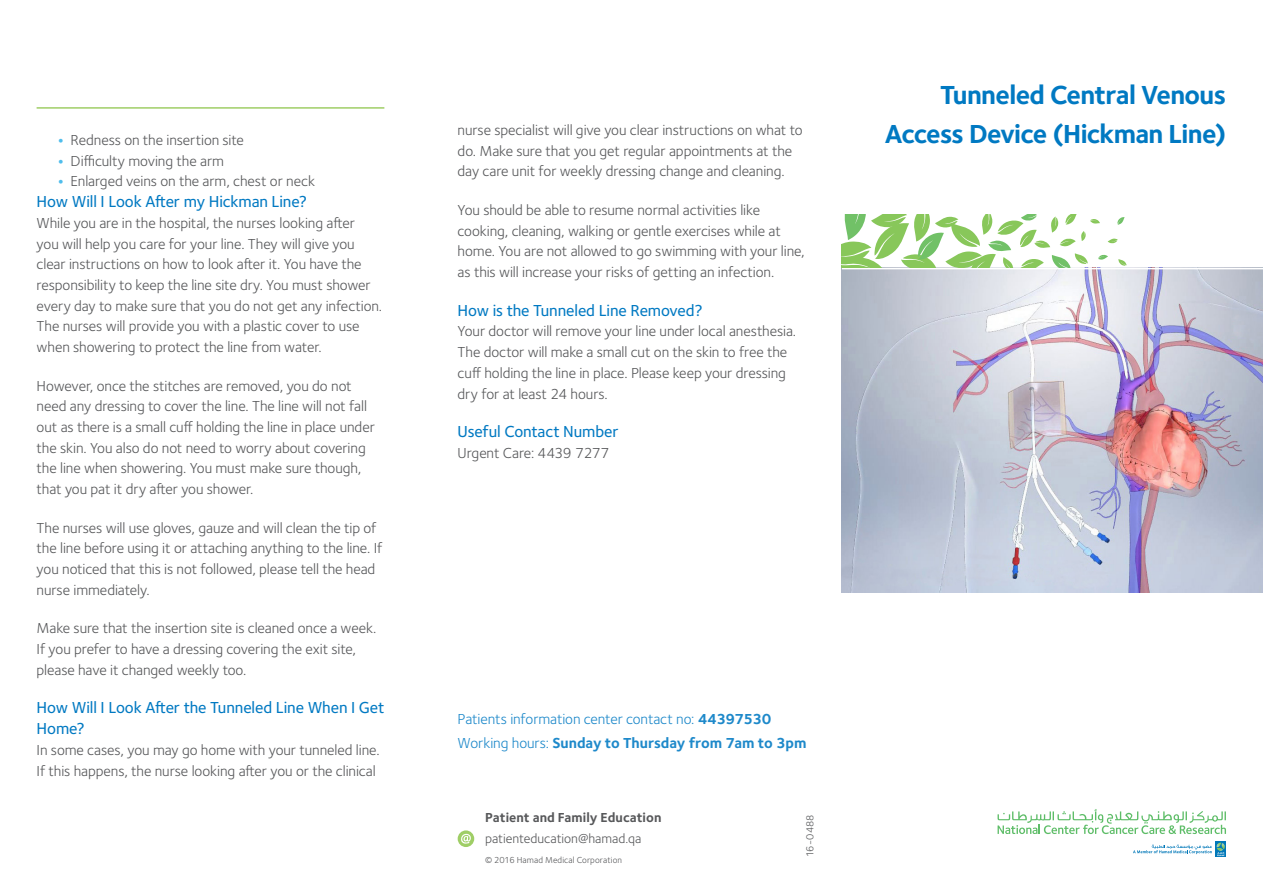
<style>
.page{position:relative;width:1263px;height:893px;background:#fff}
.page>*{position:absolute;margin:0;border:0;box-sizing:border-box;transform-origin:0 0}
.Cover_-_Doc__Title{font:700 27px/39px "Foundry Sterling";letter-spacing:-.025em;color:#0079c2;text-align:right}
.Inner_-_Body{font:500 16.5px/20.7px "Foundry Sterling";letter-spacing:-.005em;color:#0079c2}
.Inner_-_Body-2{font:15px/20.7px "Foundry Sterling";letter-spacing:-.005em;color:#57585a}
.Inner_-_Body-3{font:15px "Foundry Sterling";letter-spacing:-.01em;color:#1e89ca}
.Inner_-_Body-4{font:700 15px "Foundry Sterling";letter-spacing:-.005em;color:#1e89ca}
.Inner_-_Body-5{font:700 13.5px "Foundry Sterling";letter-spacing:.005em;color:#57585a}
.Inner_-_Body-6{font:13.5px "Foundry Sterling";letter-spacing:-.005em;color:#57585a}
.Inner_-_Body-7{font:10.5px "Foundry Sterling";letter-spacing:.005em;color:#57585a}
.Inner_-_Body-8{font:9px "Foundry Sterling";letter-spacing:.01em;color:#57585a}
.s1{font-weight:800;color:#4fbdec}
.s2{font-weight:700}
.s3{font-weight:400}
</style>
<div class="page">
<img style="left:842px;top:269px;width:421px;height:324px">
<hr style="left:37px;top:107px;width:347px;height:2px;background:#9fce66">
<div style="left:458px;top:830px;width:16px;height:17px;background:#9fce66;border-radius:50%"></div>
<svg style="left:461px;top:833px;width:10px;height:11px"></svg>
<svg style="left:842px;top:214px;width:285px;height:54px"></svg>
<svg style="left:1215px;top:841px;width:11px;height:16px"></svg>
<svg style="left:1133px;top:843px;width:92px;height:13px"></svg>
<svg style="left:997px;top:809px;width:229px;height:25px"></svg>
<p class="Inner_-_Body-2" style="left:58px;top:130px;width:188px"><span class="s1">•</span> Redness on the insertion site</p>
<p class="Inner_-_Body-2" style="left:58px;top:150px;width:168px"><span class="s1">•</span> Difficulty moving the arm</p>
<p class="Inner_-_Body-2" style="left:58px;top:171px;width:259px"><span class="s1">•</span> Enlarged veins on the arm, chest or neck</p>
<p class="Inner_-_Body" style="left:37px;top:191px;width:272px">How Will I Look After my Hickman Line?</p>
<p class="Inner_-_Body-2" style="left:37px;top:213px;width:347px">While you are in the hospital, the nurses looking after<br>you will help you care for your line. They will give you clear instructions on how to look after it. You have the responsibility to keep the line site dry. You must shower every day to make sure that you do not get any infection.<br>The nurses will provide you with a plastic cover to use when showering to protect the line from water.</p>
<p class="Inner_-_Body-2" style="left:37px;top:375px;width:340px">However, once the stitches are removed, you do not need any dressing to cover the line. The line will not fall out as there is a small cuff holding the line in place under the skin. You also do not need to worry about covering the line when showering. You must make sure though, that you pat it dry after you shower.</p>
<p class="Inner_-_Body-2" style="left:37px;top:517px;width:347px">The nurses will use gloves, gauze and will clean the tip of the line before using it or attaching anything to the line. If you noticed that this is not followed, please tell the head nurse immediately.</p>
<p class="Inner_-_Body-2" style="left:37px;top:618px;width:341px">Make sure that the insertion site is cleaned once a week.<br>If you prefer to have a dressing covering the exit site, please have it changed weekly too.</p>
<p class="Inner_-_Body" style="left:37px;top:698px;width:349px">How Will I Look After the Tunneled Line When I Get<br>Home?</p>
<p class="Inner_-_Body-2" style="left:37px;top:740px;width:345px">In some cases, you may go home with your tunneled line.<br>If this happens, the nurse looking after you or the clinical</p>
<p class="Inner_-_Body-2" style="left:458px;top:120px;width:347px">nurse specialist will give you clear instructions on what to do. Make sure that you get regular appointments at the day care unit for weekly dressing change and cleaning.</p>
<p class="Inner_-_Body-2" style="left:458px;top:200px;width:349px">You should be able to resume normal activities like cooking, cleaning, walking or gentle exercises while at home. You are not allowed to go swimming with your line, as this will increase your risks of getting an infection.</p>
<p class="Inner_-_Body" style="left:458px;top:300px;width:247px">How is the Tunneled Line Removed?</p>
<p class="Inner_-_Body-2" style="left:458px;top:321px;width:340px">Your doctor will remove your line under local anesthesia.<br>The doctor will make a small cut on the skin to free the cuff holding the line in place. Please keep your dressing dry for at least 24 hours.</p>
<p class="Inner_-_Body" style="left:458px;top:422px;width:162px">Useful Contact Number</p>
<p class="Inner_-_Body-2" style="left:458px;top:443px;width:153px">Urgent Care: 4439 7277</p>
<p class="Cover_-_Doc__Title" style="left:885px;top:76px;width:343px">Tunneled Central Venous<br>Access Device (Hickman Line)</p>
<p class="Inner_-_Body-3" style="left:458px;top:710px;width:315px">Patients information center contact no: <span class="s2">44397530</span></p>
<p class="Inner_-_Body-4" style="left:458px;top:734px;width:350px"><span class="s3">Working hours:</span> Sunday to Thursday from 7am to 3pm</p>
<p class="Inner_-_Body-5" style="left:485px;top:809px;width:178px">Patient and Family Education</p>
<p class="Inner_-_Body-6" style="left:485px;top:830px;width:158px">patienteducation@hamad.qa</p>
<p class="Inner_-_Body-8" style="left:485px;top:855px;width:138px">© 2016 Hamad Medical Corporation</p>
<p class="Inner_-_Body-7" style="left:804px;top:857px;width:44px;rotate:-90deg">16-0488</p>
</div>
